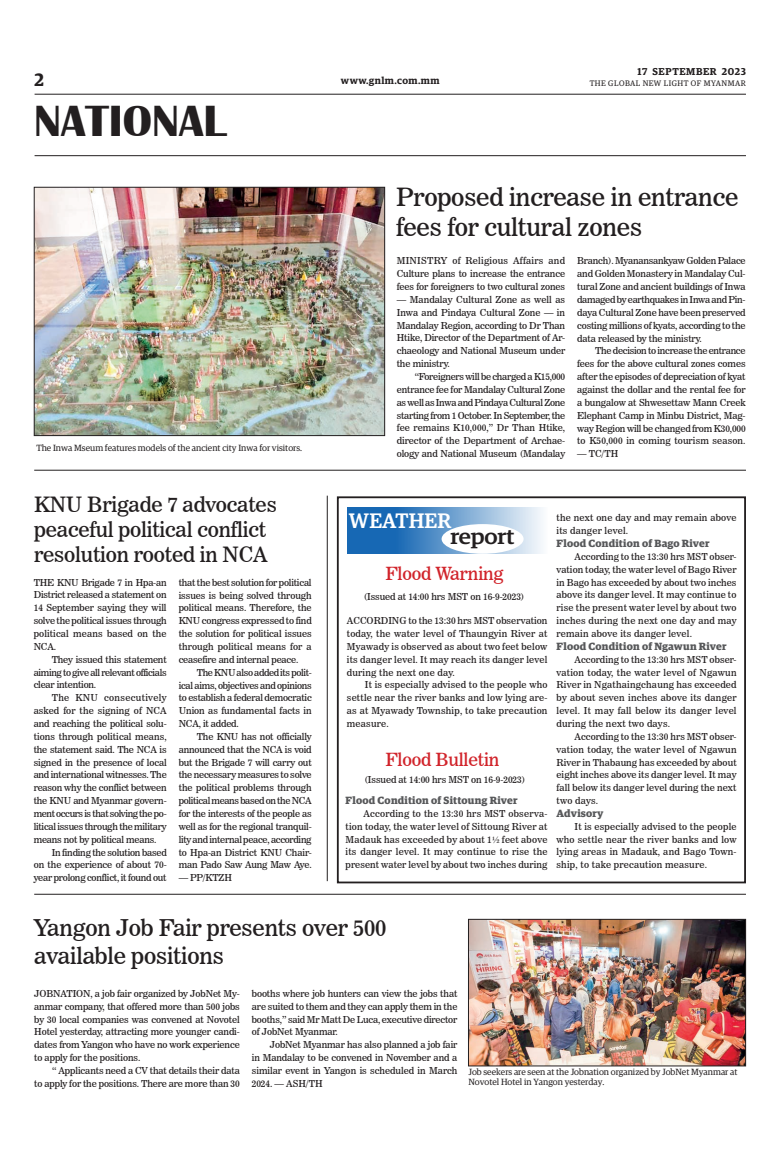
<style>
.page{position:relative;width:773px;height:1152px;background:#fff}
.page>*{position:absolute;margin:0;border:0;box-sizing:border-box;transform-origin:0 0}
.t1{font:700 45px "Britannic";color:#231f20}
._2_Clm_Head{font:25px/30px "News 706 BT Roman C";letter-spacing:-.01em;color:#231f20}
._2_Clm_Head-2{font:23px/27.6px "News 706 BT Roman C";letter-spacing:-.01em;color:#231f20}
._1_Clm_Head{font:500 21.6px "Guardian Egyp";letter-spacing:-.01em;color:#231f20;scale:1.1 1}
._2_Clm_Head-3{font:21px/25.2px "News 706 BT Roman C";letter-spacing:-.01em;color:#231f20}
.Brief_Head{font:500 21px "Guardian Egyp";letter-spacing:.01em;color:#fff}
._1_Clm_Head-2{font:18px "News 706 BT Roman C";letter-spacing:-.01em;color:#d1232a}
.t2{font:600 18px "Guardian Egyp";color:#231f20}
.Sub_Body{font:700 10.5px "Guardian Egyp";letter-spacing:.02em;color:#57585a}
.t3{font:600 10px "Guardian Egyp";letter-spacing:.055em;color:#231f20}
._2nd_Body{font:9.5px/12.9px "News 706 BT Roman C";letter-spacing:-.005em;color:#231f20;text-align:justify}
.Normal_Para{font:9.5px/12.9px "News 706 BT Roman C";letter-spacing:-.01em;color:#231f20;text-align:justify}
._2nd_Body-2{font:9.5px/12.9px "News 706 BT Roman C";letter-spacing:.02em;color:#231f20}
.t4{font:9px/10.8px "Guardian Egyp";color:#231f20}
.t5{font:8px "Guardian Egyp";letter-spacing:.06em;color:#231f20}
</style>
<div class="page">
<hr style="left:35px;top:94px;width:711px;height:1px;background:#231f20">
<hr style="left:35px;top:155px;width:711px;height:1px;background:#231f20">
<img style="left:36px;top:189px;width:347px;height:245px">
<div style="left:34px;top:187px;width:351px;height:249px;border:1px solid #231f20"></div>
<div style="left:337px;top:496px;width:409px;height:387px;border:2px solid #231f20"></div>
<svg style="left:347px;top:508px;width:196px;height:46px"></svg>
<div style="left:441px;top:524px;width:82px;height:30px;background:#fff;border-radius:50%"></div>
<hr style="left:34px;top:470px;width:712px;height:1px;background:#231f20">
<hr style="left:34px;top:894px;width:712px;height:1px;background:#231f20">
<hr style="left:327px;top:496px;width:1px;height:385px;background:#231f20">
<img style="left:470px;top:921px;width:273px;height:143px">
<div style="left:468px;top:919px;width:277px;height:147px;border:1px solid #231f20"></div>
<h3 class="t2" style="left:35px;top:67px;width:11px">2</h3>
<h1 class="t1" style="left:34px;top:96px;width:193px">NATIONAL</h1>
<p class="t4" style="left:36px;top:442px;width:267px">The Inwa Mseum features models of the ancient city Inwa for visitors.</p>
<p class="_2_Clm_Head-3" style="left:34px;top:491px;width:244px">KNU Brigade 7 advocates peaceful political conflict resolution rooted in NCA</p>
<p class="Normal_Para" style="left:34px;top:576px;width:134px">THE KNU Brigade 7 in Hpa-an District released a statement on 14 September saying they will solve the political issues through political means based on the NCA.</p>
<p class="_2nd_Body" style="left:34px;top:653px;width:134px;text-indent:18px">They issued this statement aiming to give all relevant officials clear intention.</p>
<p class="_2nd_Body" style="left:34px;top:691px;width:135px;text-indent:18px">The KNU consecutively asked for the signing of NCA and reaching the political solu&shy;tions through political means, the statement said. The NCA is signed in the presence of local and international witnesses. The reason why the conflict between the KNU and Myanmar govern&shy;ment occurs is that solving the po&shy;litical issues through the military means not by political means.</p>
<p class="_2nd_Body" style="left:34px;top:846px;width:134px;text-indent:18px">In finding the solution based on the experience of about 70- year prolong conflict, it found out</p>
<p class="_2nd_Body" style="left:179px;top:576px;width:134px">that the best solution for political issues is being solved through political means. Therefore, the KNU congress expressed to find the solution for political issues through political means for a ceasefire and internal peace.</p>
<p class="_2nd_Body" style="left:179px;top:666px;width:135px;text-indent:18px">The KNU also added its polit&shy;ical aims, objectives and opinions to establish a federal democratic Union as fundamental facts in NCA, it added.</p>
<p class="_2nd_Body" style="left:179px;top:730px;width:134px;text-indent:18px">The KNU has not officially announced that the NCA is void but the Brigade 7 will carry out the necessary measures to solve the political problems through political means based on the NCA for the interests of the people as well as for the regional tranquil&shy;lity and internal peace, according to Hpa-an District KNU Chair&shy;man Pado Saw Aung Maw Aye.</p>
<p class="_2nd_Body" style="left:179px;top:871px;width:55px">— PP/KTZH</p>
<p class="t3" style="left:637px;top:64px;width:110px">17 SEPTEMBER 2023</p>
<p class="t3" style="left:341px;top:73px;width:100px">www.gnlm.com.mm</p>
<p class="t5" style="left:589px;top:78px;width:158px">THE GLOBAL NEW LIGHT OF MYANMAR</p>
<p class="_2_Clm_Head" style="left:396px;top:182px;width:344px">Proposed increase in entrance fees for cultural zones</p>
<p class="Normal_Para" style="left:397px;top:254px;width:170px">MINISTRY of Religious Affairs and Culture plans to increase the entrance fees for foreigners to two cultural zones</p>
<p class="Normal_Para" style="left:397px;top:293px;width:170px">— Mandalay Cultural Zone as well as Inwa and Pindaya Cultural Zone — in Mandalay Region, according to Dr Than Htike, Director of the Department of Ar&shy;chaeology and National Museum under the ministry.</p>
<p class="_2nd_Body" style="left:397px;top:370px;width:170px;text-indent:18px">“Foreigners will be charged a K15,000 entrance fee for Mandalay Cultural Zone as well as Inwa and Pindaya Cultural Zone starting from 1 October. In September, the fee remains K10,000,” Dr Than Htike, director of the Department of Archae&shy;ology and National Museum (Mandalay</p>
<p class="_2nd_Body" style="left:577px;top:255px;width:170px">Branch). Myanansankyaw Golden Palace and Golden Monastery in Mandalay Cul&shy;tural Zone and ancient buildings of Inwa damaged by earthquakes in Inwa and Pin&shy;daya Cultural Zone have been preserved costing millions of kyats, according to the data released by the ministry.</p>
<p class="_2nd_Body" style="left:577px;top:345px;width:170px;text-indent:18px">The decision to increase the entrance fees for the above cultural zones comes after the episodes of depreciation of kyat against the dollar and the rental fee for a bungalow at Shwesettaw Mann Creek Elephant Camp in Minbu District, Mag&shy;way Region will be changed from K30,000 to K50,000 in coming tourism season.</p>
<p class="_2nd_Body" style="left:577px;top:447px;width:43px">— TC/TH</p>
<p class="Brief_Head" style="left:349px;top:505px;width:104px">WEATHER</p>
<p class="_2nd_Body-2" style="left:556px;top:511px;width:181px">the next one day and may remain above its danger level.</p>
<p class="Sub_Body" style="left:556px;top:535px;width:155px">Flood Condition of Bago River</p>
<p class="_2nd_Body" style="left:556px;top:550px;width:182px;text-indent:18px">According to the 13:30 hrs MST obser&shy;vation today, the water level of Bago River in Bago has exceeded by about two inches above its danger level. It may continue to rise the present water level by about two inches during the next one day and may remain above its danger level.</p>
<p class="Sub_Body" style="left:556px;top:638px;width:172px">Flood Condition of Ngawun River</p>
<p class="_2nd_Body" style="left:556px;top:653px;width:181px;text-indent:18px">According to the 13:30 hrs MST obser&shy;vation today, the water level of Ngawun River in Ngathaingchaung has exceeded by about seven inches above its danger level. It may fall below its danger level during the next two days.</p>
<p class="_2nd_Body" style="left:556px;top:730px;width:182px;text-indent:18px">According to the 13:30 hrs MST obser&shy;vation today, the water level of Ngawun River in Thabaung has exceeded by about eight inches above its danger level. It may fall below its danger level during the next two days.</p>
<p class="Sub_Body" style="left:556px;top:805px;width:49px">Advisory</p>
<p class="_2nd_Body" style="left:556px;top:820px;width:182px;text-indent:18px">It is especially advised to the people who settle near the river banks and low lying areas in Madauk, and Bago Town&shy;ship, to take precaution measure.</p>
<p class="_1_Clm_Head" style="left:450px;top:521px;width:60px">report</p>
<p class="_1_Clm_Head-2" style="left:385px;top:563px;width:120px">Flood Warning</p>
<p class="Normal_Para" style="left:364px;top:590px;width:162px">(Issued at 14:00 hrs MST on 16-9-2023)</p>
<p class="Normal_Para" style="left:347px;top:614px;width:202px">ACCORDING to the 13:30 hrs MST observation today, the water level of Thaungyin River at Myawady is observed as about two feet below its danger level. It may reach its danger level during the next one day.</p>
<p class="_2nd_Body" style="left:347px;top:679px;width:202px;text-indent:18px">It is especially advised to the people who settle near the river banks and low lying are&shy;as at Myawady Township, to take precaution measure.</p>
<p class="_1_Clm_Head-2" style="left:385px;top:749px;width:116px">Flood Bulletin</p>
<p class="Normal_Para" style="left:364px;top:773px;width:162px">(Issued at 14:00 hrs MST on 16-9-2023)</p>
<p class="Sub_Body" style="left:345px;top:792px;width:173px">Flood Condition of Sittoung River</p>
<p class="_2nd_Body" style="left:345px;top:807px;width:203px;text-indent:18px">According to the 13:30 hrs MST observa&shy;tion today, the water level of Sittoung River at Madauk has exceeded by about 1½ feet above its danger level. It may continue to rise the present water level by about two inches during</p>
<p class="_2_Clm_Head-2" style="left:34px;top:914px;width:354px">Yangon Job Fair presents over 500 available positions</p>
<p class="Normal_Para" style="left:34px;top:987px;width:207px">JOBNATION, a job fair organized by JobNet My&shy;anmar company, that offered more than 500 jobs by 30 local companies was convened at Novotel Hotel yesterday, attracting more younger candi&shy;dates from Yangon who have no work experience to apply for the positions.</p>
<p class="_2nd_Body" style="left:34px;top:1064px;width:207px;text-align:right">“ Applicants need a CV that details their data<br>to apply for the positions. There are more than 30</p>
<p class="_2nd_Body" style="left:252px;top:987px;width:207px">booths where job hunters can view the jobs that are suited to them and they can apply them in the booths,” said Mr Matt De Luca, executive director of JobNet Myanmar.</p>
<p class="_2nd_Body" style="left:252px;top:1038px;width:207px;text-indent:18px">JobNet Myanmar has also planned a job fair in Mandalay to be convened in November and a similar event in Yangon is scheduled in March 2024. — ASH/TH</p>
<p class="t4" style="left:468px;top:1065px;width:270px">Job seekers are seen at the Jobnation organized by JobNet Myanmar at<br>Novotel Hotel in Yangon yesterday.</p>
</div>
